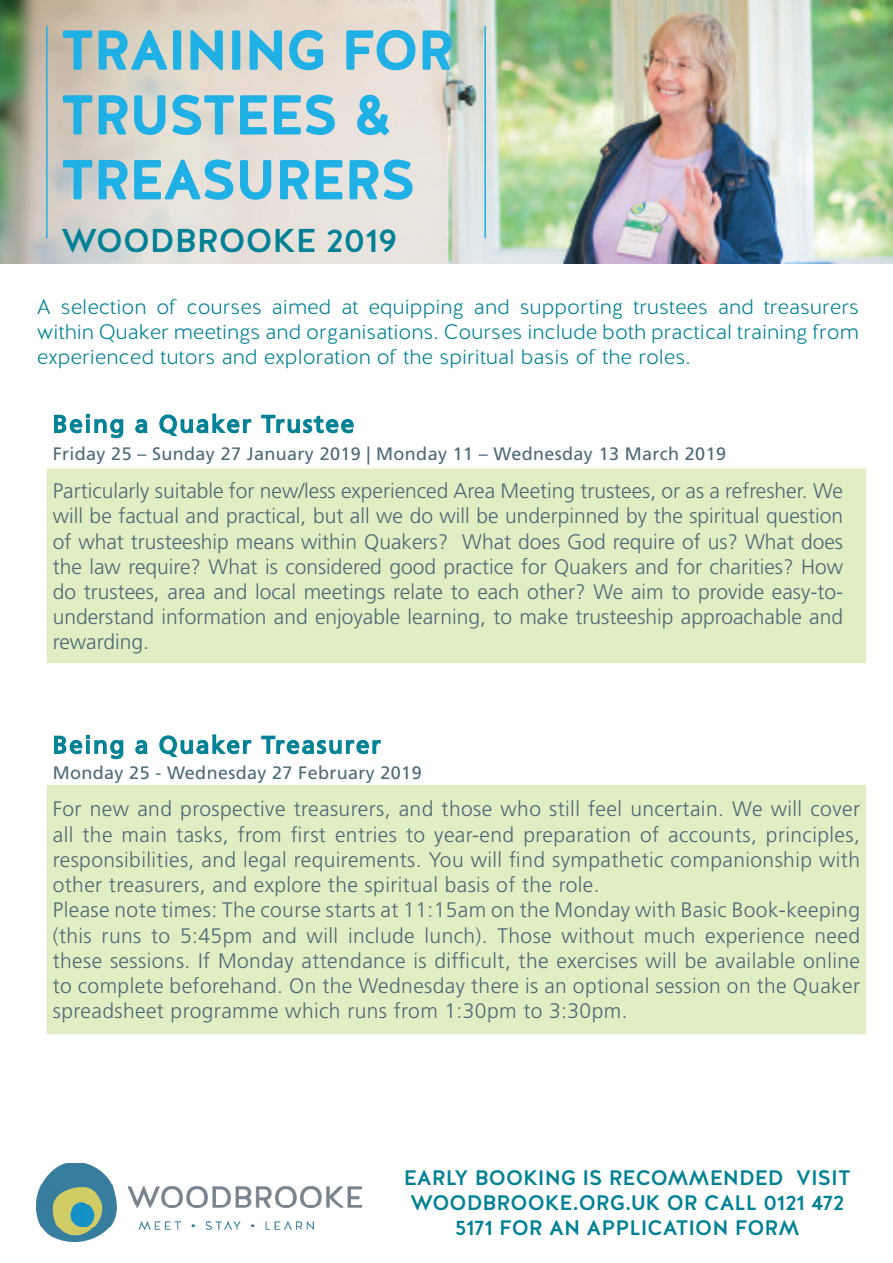
<style>
.page{position:relative;width:893px;height:1263px;background:#fff}
.page>*{position:absolute;margin:0;border:0;box-sizing:border-box;transform-origin:0 0}
.t1{font:500 54px/64.8px "Halis R";color:#1fb0e6}
.t2{font:500 33px "Halis R";color:#008195}
.t3{font:24px "Frutiger LT Std";letter-spacing:.08em;color:#008195}
.t4{font:300 21px/25.2px "Frutiger LT Std";letter-spacing:.02em;color:#4d6a78;text-align:justify}
.t5{font:300 21px/25.2px "Halis R";color:#008195;text-align:justify}
.t6{font:500 21px/25.2px "Halis R";color:#008195;text-align:center}
.t7{font:18px "Frutiger LT Std";letter-spacing:.02em;color:#4d6a78}
</style>
<div class="page">
<img style="left:0;top:0;width:893px;height:263px">
<svg style="left:62px;top:29px;width:106px;height:42px;background:#b6c5c0"></svg>
<div style="left:173px;top:30px;width:8px;height:40px;border:2px solid #1fb0e6"></div>
<svg style="left:190px;top:29px;width:34px;height:42px"></svg>
<div style="left:232px;top:30px;width:8px;height:40px;border:2px solid #1fb0e6"></div>
<svg style="left:249px;top:29px;width:75px;height:42px;background:#bed0d1"></svg>
<svg style="left:346px;top:29px;width:70px;height:42px;background:#c4d6d7"></svg>
<svg style="left:422px;top:30px;width:30px;height:40px"></svg>
<svg style="left:62px;top:94px;width:104px;height:42px;background:#b8cbca"></svg>
<svg style="left:172px;top:94px;width:164px;height:42px;background:#c0d4d7"></svg>
<svg style="left:356px;top:94px;width:33px;height:43px"></svg>
<svg style="left:62px;top:159px;width:210px;height:42px;background:#bdd2d6"></svg>
<svg style="left:279px;top:159px;width:64px;height:41px;background:#bcd6de"></svg>
<svg style="left:349px;top:159px;width:64px;height:42px;background:#bed8df"></svg>
<hr style="left:46px;top:26px;width:2px;height:212px;background:#1fb0e6">
<hr style="left:484px;top:26px;width:2px;height:212px;background:#1fb0e6">
<img style="left:37px;top:1163px;width:324px;height:79px">
<div style="left:47px;top:468px;width:819px;height:566px;background:#e1edc2"></div>
<svg style="left:47px;top:663px;width:819px;height:122px"></svg>
<svg style="left:54px;top:414px;width:70px;height:25px"></svg>
<svg style="left:135px;top:419px;width:13px;height:15px"></svg>
<svg style="left:159px;top:413px;width:93px;height:24px"></svg>
<svg style="left:261px;top:414px;width:93px;height:20px"></svg>
<svg style="left:53px;top:735px;width:71px;height:25px"></svg>
<svg style="left:135px;top:739px;width:13px;height:16px"></svg>
<svg style="left:159px;top:734px;width:93px;height:24px"></svg>
<svg style="left:260px;top:735px;width:122px;height:20px"></svg>
<h1 class="t1" style="left:61px;top:19px;width:394px">TRAINING FOR<br>TRUSTEES &amp;<br>TREASURERS</h1>
<h2 class="t2" style="left:61px;top:219px;width:338px">WOODBROOKE 2019</h2>
<p class="t5" style="left:37px;top:295px;width:824px">A selection of courses aimed at equipping and supporting trustees and treasurers within Quaker meetings and organisations. Courses include both practical training from experienced tutors and exploration of the spiritual basis of the roles.</p>
<p class="t3" style="left:53px;top:410px;width:303px">Being a Quaker Trustee</p>
<p class="t7" style="left:53px;top:443px;width:675px">Friday 25 – Sunday 27 January 2019 | Monday 11 – Wednesday 13 March 2019</p>
<p class="t4" style="left:53px;top:479px;width:792px">Particularly suitable for new/less experienced Area Meeting trustees, or as a refresher. We will be factual and practical, but all we do will be underpinned by the spiritual question of what trusteeship means within Quakers? What does God require of us? What does the law require? What is considered good practice for Quakers and for charities? How do trustees, area and local meetings relate to each other? We aim to provide easy-to&shy;understand information and enjoyable learning, to make trusteeship approachable and rewarding.</p>
<p class="t3" style="left:53px;top:731px;width:329px">Being a Quaker Treasurer</p>
<p class="t7" style="left:53px;top:762px;width:370px">Monday 25 - Wednesday 27 February 2019</p>
<p class="t4" style="left:53px;top:797px;width:809px;text-align:left">For new and prospective treasurers, and those who still feel uncertain. We will cover all the main tasks, from first entries to year-end preparation of accounts, principles, responsibilities, and legal requirements. You will find sympathetic companionship with other treasurers, and explore the spiritual basis of the role.<br>Please note times: The course starts at 11:15am on the Monday with Basic Book-keeping (this runs to 5:45pm and will include lunch). Those without much experience need these sessions. If Monday attendance is difficult, the exercises will be available online to complete beforehand. On the Wednesday there is an optional session on the Quaker spreadsheet programme which runs from 1:30pm to 3:30pm.</p>
<p class="t6" style="left:404px;top:1165px;width:449px">EARLY BOOKING IS RECOMMENDED VISIT<br>WOODBROOKE.ORG.UK OR CALL 0121 472<br>5171 FOR AN APPLICATION FORM</p>
</div>
